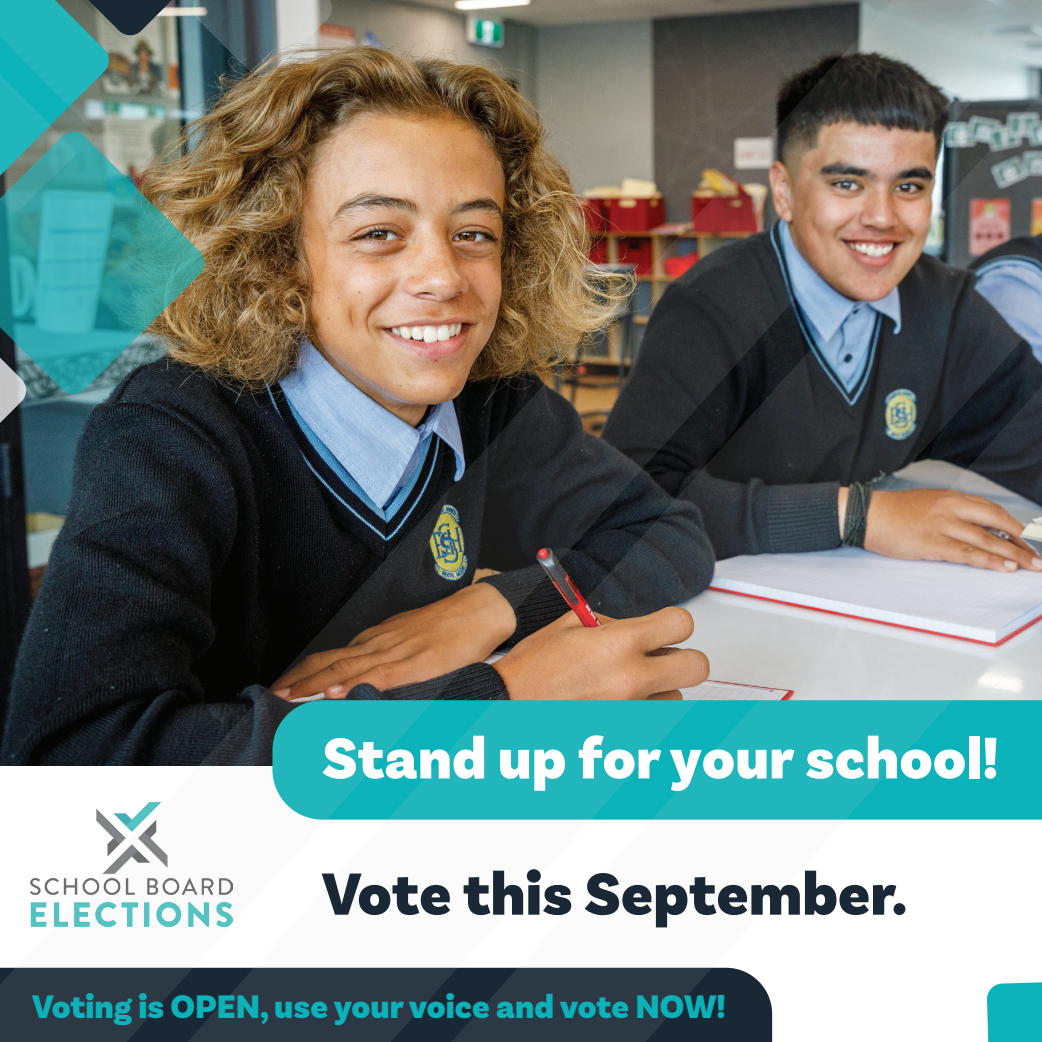
<style>
.page{position:relative;width:1042px;height:1042px;background:#fff}
.page>*{position:absolute;margin:0;border:0;box-sizing:border-box;transform-origin:0 0}
.t1{font:900 62.3px "Basic Sans";color:#1a2735}
.t2{font:900 60.55px "Basic Sans";color:#fff}
.t3{font:900 34.3px "Basic Sans";color:#0cb2b9}
</style>
<div class="page">
<img style="left:0;top:0;width:1042px;height:1042px">
<img style="left:0;top:0;width:386px;height:214px">
<img style="left:31px;top:803px;width:202px;height:123px">
<h2 class="t2" style="left:322px;top:721px;width:678px">Stand up for your school!</h2>
<h1 class="t1" style="left:322px;top:856px;width:586px">Vote this September.</h1>
<p class="t3" style="left:32px;top:985px;width:695px">Voting is OPEN, use your voice and vote NOW!</p>
</div>
